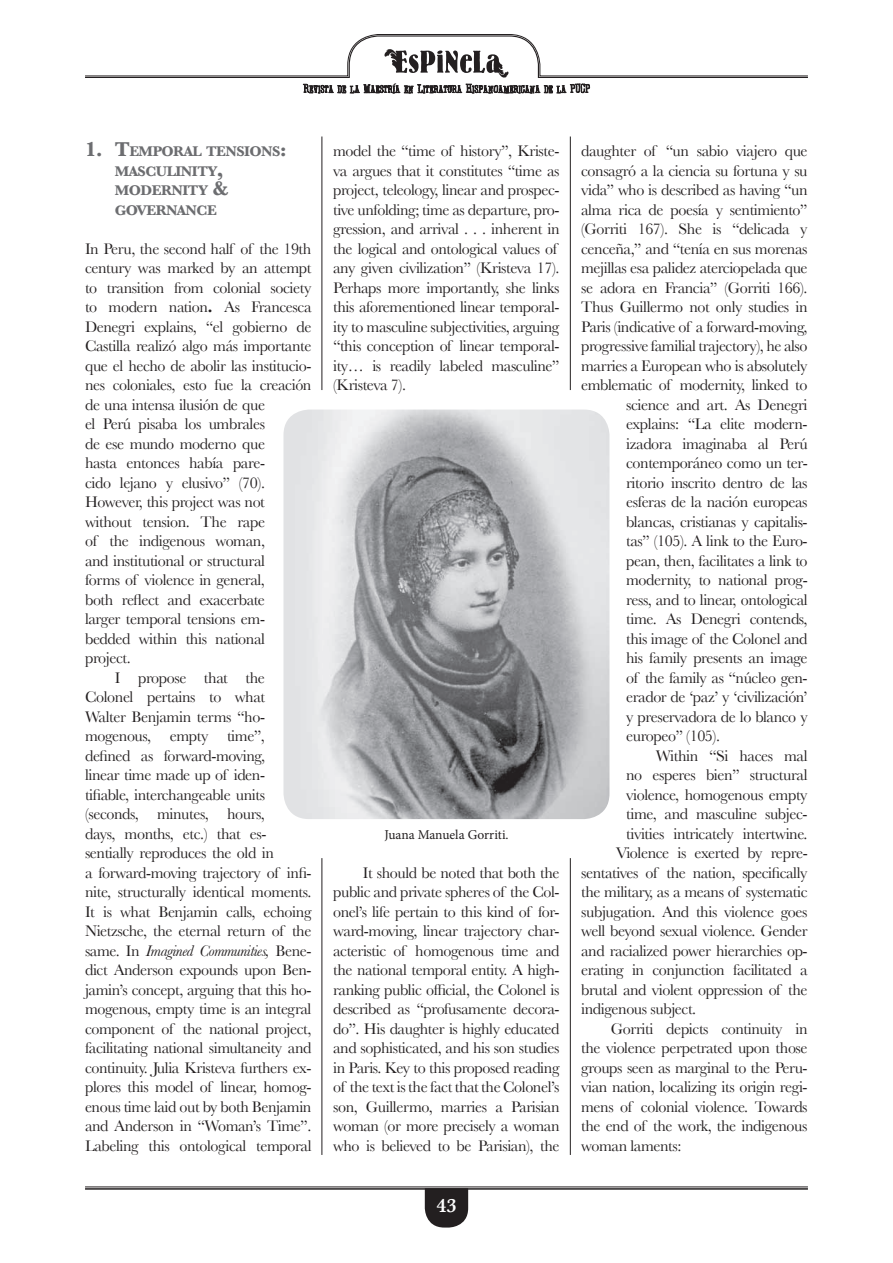
<style>
.page{position:relative;width:893px;height:1263px;background:#fff}
.page>*{position:absolute;margin:0;border:0;box-sizing:border-box;transform-origin:0 0}
.t1{font:600 19.95px "Baskerville";color:#fff}
.t2{font:16.05px/19.5px "Baskerville";letter-spacing:-.025em;color:#231f20}
.t3{font:italic 16.05px "Baskerville";letter-spacing:-.025em;color:#231f20}
.t4{font:700 14.7px/19.5px "Baskerville";letter-spacing:-.035em;color:#6c6d70}
.t5{font:13.5px "Minion Pro";color:#231f20}
.s1{font-size:21px}
.s2{font-weight:700}
.s3{font-style:normal}
</style>
<div class="page">
<svg style="left:425px;top:1190px;width:43px;height:37px;background:#343132"></svg>
<hr style="left:85px;top:1187px;width:723px;height:1px;background:#231f20">
<hr style="left:85px;top:1188px;width:723px;height:2px;background:#231f20">
<svg style="left:85px;top:34px;width:723px;height:60px"></svg>
<img style="left:283px;top:410px;width:326px;height:409px">
<hr style="left:322px;top:137px;width:1px;height:253px;background:#231f20">
<hr style="left:322px;top:858px;width:1px;height:297px;background:#231f20">
<hr style="left:570px;top:137px;width:1px;height:253px;background:#231f20">
<hr style="left:570px;top:858px;width:1px;height:297px;background:#231f20">
<p class="t4" style="left:115px;top:141px;width:174px;text-indent:-30px"><span class="s1">1. T</span>EMPORAL TENSIONS<span class="s1">:<br></span>MASCULINITY<span class="s1">,<br></span>MODERNITY <span class="s1">&amp;<br></span>GOVERNANCE</p>
<p class="t2" style="left:85px;top:238px;width:228px">In Peru, the second half of the 19th</p>
<p class="t2" style="left:85px;top:258px;width:228px">century was marked by an attempt</p>
<p class="t2" style="left:85px;top:277px;width:228px">to transition from colonial society</p>
<p class="t2" style="left:85px;top:297px;width:228px">to modern nation<span class="s2">.</span> As Francesca</p>
<p class="t2" style="left:85px;top:316px;width:228px">Denegri explains, “el gobierno de</p>
<p class="t2" style="left:85px;top:336px;width:228px">Castilla realizó algo más importante</p>
<p class="t2" style="left:85px;top:355px;width:228px">que el hecho de abolir las institucio-</p>
<p class="t2" style="left:85px;top:375px;width:228px">nes coloniales, esto fue la creación</p>
<p class="t2" style="left:85px;top:394px;width:181px">de una intensa ilusión de que</p>
<p class="t2" style="left:85px;top:414px;width:182px">el Perú pisaba los umbrales</p>
<p class="t2" style="left:85px;top:433px;width:181px">de ese mundo moderno que</p>
<p class="t2" style="left:85px;top:453px;width:182px">hasta entonces había pare-</p>
<p class="t2" style="left:85px;top:472px;width:181px">cido lejano y elusivo” (70).</p>
<p class="t2" style="left:85px;top:492px;width:181px">However, this project was not</p>
<p class="t2" style="left:85px;top:511px;width:181px">without tension. The rape</p>
<p class="t2" style="left:85px;top:531px;width:181px">of the indigenous woman,</p>
<p class="t2" style="left:85px;top:550px;width:181px">and institutional or structural</p>
<p class="t2" style="left:85px;top:570px;width:181px">forms of violence in general,</p>
<p class="t2" style="left:85px;top:589px;width:181px">both reflect and exacerbate</p>
<p class="t2" style="left:85px;top:609px;width:181px">larger temporal tensions em-</p>
<p class="t2" style="left:85px;top:628px;width:181px">bedded within this national</p>
<p class="t2" style="left:85px;top:648px;width:47px">project.</p>
<p class="t2" style="left:115px;top:667px;width:152px">I propose that the</p>
<p class="t2" style="left:85px;top:687px;width:181px">Colonel pertains to what</p>
<p class="t2" style="left:85px;top:706px;width:181px">Walter Benjamin terms “ho-</p>
<p class="t2" style="left:85px;top:726px;width:181px">mogenous, empty time”,</p>
<p class="t2" style="left:85px;top:745px;width:181px">defined as forward-moving,</p>
<p class="t2" style="left:85px;top:765px;width:182px">linear time made up of iden-</p>
<p class="t2" style="left:85px;top:784px;width:181px">tifiable, interchangeable units</p>
<p class="t2" style="left:85px;top:804px;width:181px">(seconds, minutes, hours,</p>
<p class="t2" style="left:85px;top:823px;width:183px">days, months, etc.) that es-</p>
<p class="t2" style="left:85px;top:843px;width:190px">sentially reproduces the old in</p>
<p class="t2" style="left:85px;top:862px;width:228px">a forward-moving trajectory of infi-</p>
<p class="t2" style="left:85px;top:882px;width:228px">nite, structurally identical moments.</p>
<p class="t2" style="left:85px;top:901px;width:228px">It is what Benjamin calls, echoing</p>
<p class="t2" style="left:85px;top:921px;width:228px">Nietzsche, the eternal return of the</p>
<p class="t3" style="left:85px;top:941px;width:228px"><span class="s3">same. In</span> Imagined Communities, <span class="s3">Bene-</span></p>
<p class="t2" style="left:85px;top:960px;width:228px">dict Anderson expounds upon Ben-</p>
<p class="t2" style="left:85px;top:979px;width:228px">jamin’s concept, arguing that this ho-</p>
<p class="t2" style="left:85px;top:999px;width:228px">mogenous, empty time is an integral</p>
<p class="t2" style="left:85px;top:1018px;width:228px">component of the national project,</p>
<p class="t2" style="left:85px;top:1038px;width:228px">facilitating national simultaneity and</p>
<p class="t2" style="left:85px;top:1057px;width:228px">continuity. Julia Kristeva furthers ex-</p>
<p class="t2" style="left:85px;top:1077px;width:228px">plores this model of linear, homog-</p>
<p class="t2" style="left:85px;top:1096px;width:228px">enous time laid out by both Benjamin</p>
<p class="t2" style="left:85px;top:1116px;width:228px">and Anderson in “Woman’s Time”.</p>
<p class="t2" style="left:85px;top:1135px;width:228px">Labeling this ontological temporal</p>
<p class="t2" style="left:333px;top:141px;width:228px">model the “time of history”, Kriste&shy;va argues that it constitutes “time as project, teleology, linear and prospec&shy;tive unfolding; time as departure, pro&shy;gression, and arrival . . . inherent in the logical and ontological values of any given civilization” (Kristeva 17).<br>Perhaps more importantly, she links this aforementioned linear temporal&shy;ity to masculine subjectivities, arguing “this conception of linear temporal&shy;ity… is readily labeled masculine” (Kristeva 7).</p>
<p class="t5" style="left:384px;top:825px;width:126px">Juana Manuela Gorriti.</p>
<p class="t2" style="left:333px;top:862px;width:228px;text-align:justify;text-indent:30px">It should be noted that both the public and private spheres of the Col&shy;onel’s life pertain to this kind of for&shy;ward-moving, linear trajectory char&shy;acteristic of homogenous time and the national temporal entity. A high&shy;ranking public official, the Colonel is described as “profusamente decora&shy;do”. His daughter is highly educated and sophisticated, and his son studies in Paris. Key to this proposed reading of the text is the fact that the Colonel’s son, Guillermo, marries a Parisian woman (or more precisely a woman who is believed to be Parisian), the</p>
<p class="t1" style="left:437px;top:1194px;width:21px">43</p>
<p class="t2" style="left:581px;top:141px;width:228px">daughter of “un sabio viajero que</p>
<p class="t2" style="left:581px;top:160px;width:228px">consagró a la ciencia su fortuna y su</p>
<p class="t2" style="left:581px;top:180px;width:228px">vida” who is described as having “un</p>
<p class="t2" style="left:581px;top:199px;width:228px">alma rica de poesía y sentimiento”</p>
<p class="t2" style="left:581px;top:219px;width:228px">(Gorriti 167). She is “delicada y</p>
<p class="t2" style="left:581px;top:238px;width:228px">cenceña,” and “tenía en sus morenas</p>
<p class="t2" style="left:581px;top:258px;width:228px">mejillas esa palidez aterciopelada que</p>
<p class="t2" style="left:581px;top:277px;width:228px">se adora en Francia” (Gorriti 166).</p>
<p class="t2" style="left:581px;top:297px;width:228px">Thus Guillermo not only studies in</p>
<p class="t2" style="left:581px;top:316px;width:228px">Paris (indicative of a forward-moving,</p>
<p class="t2" style="left:581px;top:336px;width:228px">progressive familial trajectory), he also</p>
<p class="t2" style="left:581px;top:355px;width:228px">marries a European who is absolutely</p>
<p class="t2" style="left:581px;top:375px;width:228px">emblematic of modernity, linked to</p>
<p class="t2" style="left:626px;top:394px;width:183px">science and art. As Denegri</p>
<p class="t2" style="left:626px;top:414px;width:183px">explains: “La elite modern-</p>
<p class="t2" style="left:626px;top:433px;width:183px">izadora imaginaba al Perú</p>
<p class="t2" style="left:626px;top:453px;width:183px">contemporáneo como un ter-</p>
<p class="t2" style="left:626px;top:472px;width:183px">ritorio inscrito dentro de las</p>
<p class="t2" style="left:626px;top:492px;width:183px">esferas de la nación europeas</p>
<p class="t2" style="left:626px;top:511px;width:183px">blancas, cristianas y capitalis-</p>
<p class="t2" style="left:626px;top:531px;width:183px">tas” (105). A link to the Euro-</p>
<p class="t2" style="left:626px;top:550px;width:183px">pean, then, facilitates a link to</p>
<p class="t2" style="left:626px;top:570px;width:183px">modernity, to national prog-</p>
<p class="t2" style="left:626px;top:589px;width:183px">ress, and to linear, ontological</p>
<p class="t2" style="left:626px;top:609px;width:183px">time. As Denegri contends,</p>
<p class="t2" style="left:626px;top:628px;width:183px">this image of the Colonel and</p>
<p class="t2" style="left:626px;top:648px;width:183px">his family presents an image</p>
<p class="t2" style="left:626px;top:667px;width:183px">of the family as “núcleo gen-</p>
<p class="t2" style="left:626px;top:687px;width:183px">erador de ‘paz’ y ‘civilización’</p>
<p class="t2" style="left:626px;top:706px;width:183px">y preservadora de lo blanco y</p>
<p class="t2" style="left:626px;top:726px;width:95px">europeo” (105).</p>
<p class="t2" style="left:656px;top:745px;width:153px">Within “Si haces mal</p>
<p class="t2" style="left:626px;top:765px;width:183px">no esperes bien” structural</p>
<p class="t2" style="left:626px;top:784px;width:183px">violence, homogenous empty</p>
<p class="t2" style="left:626px;top:804px;width:183px">time, and masculine subjec-</p>
<p class="t2" style="left:626px;top:823px;width:183px">tivities intricately intertwine.</p>
<p class="t2" style="left:616px;top:843px;width:194px">Violence is exerted by repre-</p>
<p class="t2" style="left:581px;top:862px;width:228px">sentatives of the nation, specifically</p>
<p class="t2" style="left:581px;top:882px;width:228px">the military, as a means of systematic</p>
<p class="t2" style="left:581px;top:901px;width:228px">subjugation. And this violence goes</p>
<p class="t2" style="left:581px;top:921px;width:228px">well beyond sexual violence. Gender</p>
<p class="t2" style="left:581px;top:940px;width:228px">and racialized power hierarchies op-</p>
<p class="t2" style="left:581px;top:960px;width:228px">erating in conjunction facilitated a</p>
<p class="t2" style="left:581px;top:979px;width:228px">brutal and violent oppression of the</p>
<p class="t2" style="left:581px;top:999px;width:117px">indigenous subject.</p>
<p class="t2" style="left:611px;top:1018px;width:198px">Gorriti depicts continuity in</p>
<p class="t2" style="left:581px;top:1038px;width:228px">the violence perpetrated upon those</p>
<p class="t2" style="left:581px;top:1057px;width:228px">groups seen as marginal to the Peru-</p>
<p class="t2" style="left:581px;top:1077px;width:228px">vian nation, localizing its origin regi-</p>
<p class="t2" style="left:581px;top:1096px;width:228px">mens of colonial violence. Towards</p>
<p class="t2" style="left:581px;top:1116px;width:228px">the end of the work, the indigenous</p>
<p class="t2" style="left:581px;top:1135px;width:102px">woman laments:</p>
</div>
